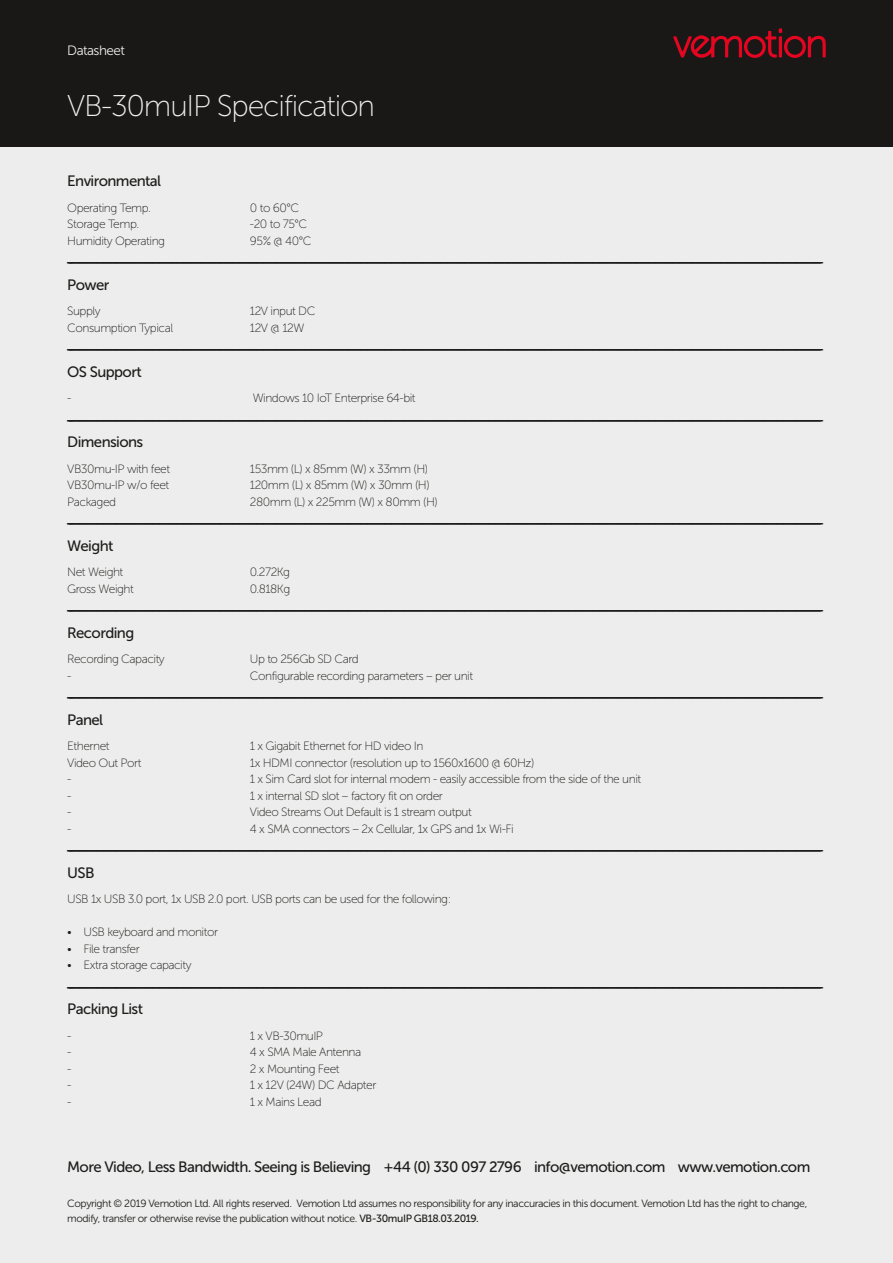
<style>
.page{position:relative;width:893px;height:1263px;background:#ededed}
.page>*{position:absolute;margin:0;border:0;box-sizing:border-box;transform-origin:0 0}
.t1{font:30px "Museo Sans 100";letter-spacing:-.04em;color:#ededed}
.t2{font:15px "Museo Sans 500";letter-spacing:-.04em;color:#1d1d1b}
.t3{font:13.5px "Museo Sans 300";letter-spacing:-.04em;color:#ededed}
.t4{font:12px "Museo Sans 100";letter-spacing:-.04em;color:#1d1d1b}
.t5{font:10.5px/15px "Museo Sans 300";letter-spacing:-.04em;color:#1d1d1b}
.s1{font-family:"Museo Sans 500"}
</style>
<div class="page">
<div style="left:0;top:0;width:893px;height:146px;background:#191817"></div>
<svg style="left:673px;top:29px;width:153px;height:29px"></svg>
<p class="t3" style="left:67px;top:43px;width:59px">Datasheet</p>
<h1 class="t1" style="left:67px;top:89px;width:309px">VB-30muIP Specification</h1>
<p class="t2" style="left:67px;top:173px;width:96px">Environmental</p>
<p class="t4" style="left:67px;top:201px;width:85px">Operating Temp.</p>
<p class="t4" style="left:250px;top:201px;width:51px">0 to 60°C</p>
<p class="t4" style="left:67px;top:218px;width:74px">Storage Temp.</p>
<p class="t4" style="left:250px;top:218px;width:59px">-20 to 75°C</p>
<p class="t4" style="left:67px;top:234px;width:99px">Humidity Operating</p>
<p class="t4" style="left:250px;top:234px;width:63px">95% @ 40°C</p>
<p class="t2" style="left:66px;top:254px;width:185px">-----------------------------------------------------------------------------------------------------------------------------</p>
<p class="t2" style="left:67px;top:254px;width:9px">-</p>
<p class="t2" style="left:245px;top:254px;width:581px">--------------------------------------------------------------------------------------------------------------------------------------------------------------------------------------------------------------------------------------------------------------------------------------------------------------------------------------------------------------------------------------------------------------------</p>
<p class="t2" style="left:67px;top:276px;width:44px">Power</p>
<p class="t4" style="left:67px;top:305px;width:35px">Supply</p>
<p class="t4" style="left:250px;top:305px;width:67px">12V input DC</p>
<p class="t4" style="left:67px;top:321px;width:107px">Consumption Typical</p>
<p class="t4" style="left:250px;top:321px;width:56px">12V @ 12W</p>
<p class="t2" style="left:66px;top:341px;width:185px">-----------------------------------------------------------------------------------------------------------------------------</p>
<p class="t2" style="left:67px;top:341px;width:9px">-</p>
<p class="t2" style="left:245px;top:341px;width:581px">--------------------------------------------------------------------------------------------------------------------------------------------------------------------------------------------------------------------------------------------------------------------------------------------------------------------------------------------------------------------------------------------------------------------</p>
<p class="t2" style="left:67px;top:363px;width:76px">OS Support</p>
<p class="t4" style="left:67px;top:392px;width:6px">-</p>
<p class="t4" style="left:253px;top:392px;width:164px">Windows 10 IoT Enterprise 64-bit</p>
<p class="t2" style="left:66px;top:411px;width:185px">-----------------------------------------------------------------------------------------------------------------------------</p>
<p class="t2" style="left:67px;top:411px;width:9px">-</p>
<p class="t2" style="left:245px;top:411px;width:581px">--------------------------------------------------------------------------------------------------------------------------------------------------------------------------------------------------------------------------------------------------------------------------------------------------------------------------------------------------------------------------------------------------------------------</p>
<p class="t2" style="left:67px;top:434px;width:78px">Dimensions</p>
<p class="t4" style="left:67px;top:462px;width:104px">VB30mu-IP with feet</p>
<p class="t4" style="left:250px;top:462px;width:180px">153mm (L) x 85mm (W) x 33mm (H)</p>
<p class="t4" style="left:67px;top:479px;width:104px">VB30mu-IP w/o feet</p>
<p class="t4" style="left:250px;top:479px;width:181px">120mm (L) x 85mm (W) x 30mm (H)</p>
<p class="t4" style="left:67px;top:495px;width:50px">Packaged</p>
<p class="t4" style="left:250px;top:495px;width:189px">280mm (L) x 225mm (W) x 80mm (H)</p>
<p class="t2" style="left:66px;top:515px;width:185px">-----------------------------------------------------------------------------------------------------------------------------</p>
<p class="t2" style="left:67px;top:515px;width:9px">-</p>
<p class="t2" style="left:245px;top:515px;width:581px">--------------------------------------------------------------------------------------------------------------------------------------------------------------------------------------------------------------------------------------------------------------------------------------------------------------------------------------------------------------------------------------------------------------------</p>
<p class="t2" style="left:67px;top:537px;width:48px">Weight</p>
<p class="t4" style="left:67px;top:566px;width:58px">Net Weight</p>
<p class="t4" style="left:250px;top:566px;width:42px">0.272Kg</p>
<p class="t4" style="left:67px;top:582px;width:68px">Gross Weight</p>
<p class="t4" style="left:250px;top:582px;width:42px">0.818Kg</p>
<p class="t2" style="left:66px;top:602px;width:185px">-----------------------------------------------------------------------------------------------------------------------------</p>
<p class="t2" style="left:67px;top:602px;width:9px">-</p>
<p class="t2" style="left:245px;top:602px;width:581px">--------------------------------------------------------------------------------------------------------------------------------------------------------------------------------------------------------------------------------------------------------------------------------------------------------------------------------------------------------------------------------------------------------------------</p>
<p class="t2" style="left:67px;top:624px;width:69px">Recording</p>
<p class="t4" style="left:67px;top:653px;width:99px">Recording Capacity</p>
<p class="t4" style="left:250px;top:653px;width:111px">Up to 256Gb SD Card</p>
<p class="t4" style="left:67px;top:669px;width:6px">-</p>
<p class="t4" style="left:250px;top:669px;width:225px">Configurable recording parameters – per unit</p>
<p class="t2" style="left:66px;top:689px;width:185px">-----------------------------------------------------------------------------------------------------------------------------</p>
<p class="t2" style="left:67px;top:689px;width:9px">-</p>
<p class="t2" style="left:245px;top:689px;width:581px">--------------------------------------------------------------------------------------------------------------------------------------------------------------------------------------------------------------------------------------------------------------------------------------------------------------------------------------------------------------------------------------------------------------------</p>
<p class="t2" style="left:67px;top:711px;width:37px">Panel</p>
<p class="t4" style="left:67px;top:740px;width:44px">Ethernet</p>
<p class="t4" style="left:250px;top:740px;width:175px">1 x Gigabit Ethernet for HD video In</p>
<p class="t4" style="left:67px;top:756px;width:76px">Video Out Port</p>
<p class="t4" style="left:250px;top:756px;width:286px">1x HDMI connector (resolution up to 1560x1600 @ 60Hz)</p>
<p class="t4" style="left:67px;top:773px;width:6px">-</p>
<p class="t4" style="left:250px;top:773px;width:393px">1 x Sim Card slot for internal modem - easily accessible from the side of the unit</p>
<p class="t4" style="left:67px;top:789px;width:6px">-</p>
<p class="t4" style="left:250px;top:789px;width:195px">1 x internal SD slot – factory fit on order</p>
<p class="t4" style="left:67px;top:806px;width:6px">-</p>
<p class="t4" style="left:250px;top:806px;width:223px">Video Streams Out Default is 1 stream output</p>
<p class="t4" style="left:67px;top:822px;width:6px">-</p>
<p class="t4" style="left:250px;top:822px;width:265px">4 x SMA connectors – 2x Cellular, 1x GPS and 1x Wi-Fi</p>
<p class="t2" style="left:66px;top:842px;width:185px">-----------------------------------------------------------------------------------------------------------------------------</p>
<p class="t2" style="left:67px;top:842px;width:9px">-</p>
<p class="t2" style="left:245px;top:842px;width:581px">--------------------------------------------------------------------------------------------------------------------------------------------------------------------------------------------------------------------------------------------------------------------------------------------------------------------------------------------------------------------------------------------------------------------</p>
<p class="t2" style="left:67px;top:864px;width:29px">USB</p>
<p class="t4" style="left:67px;top:893px;width:385px">USB 1x USB 3.0 port, 1x USB 2.0 port. USB ports can be used for the following:</p>
<p class="t4" style="left:67px;top:926px;width:152px">• USB keyboard and monitor</p>
<p class="t4" style="left:67px;top:942px;width:74px">• File transfer</p>
<p class="t4" style="left:67px;top:959px;width:126px">• Extra storage capacity</p>
<p class="t2" style="left:66px;top:978px;width:185px">-----------------------------------------------------------------------------------------------------------------------------</p>
<p class="t2" style="left:67px;top:978px;width:9px">-</p>
<p class="t2" style="left:245px;top:978px;width:581px">--------------------------------------------------------------------------------------------------------------------------------------------------------------------------------------------------------------------------------------------------------------------------------------------------------------------------------------------------------------------------------------------------------------------</p>
<p class="t2" style="left:67px;top:1001px;width:77px">Packing List</p>
<p class="t4" style="left:67px;top:1029px;width:6px">-</p>
<p class="t4" style="left:250px;top:1029px;width:75px">1 x VB-30muIP</p>
<p class="t4" style="left:67px;top:1046px;width:6px">-</p>
<p class="t4" style="left:250px;top:1046px;width:113px">4 x SMA Male Antenna</p>
<p class="t4" style="left:67px;top:1062px;width:6px">-</p>
<p class="t4" style="left:250px;top:1062px;width:91px">2 x Mounting Feet</p>
<p class="t4" style="left:67px;top:1079px;width:6px">-</p>
<p class="t4" style="left:250px;top:1079px;width:128px">1 x 12V (24W) DC Adapter</p>
<p class="t4" style="left:67px;top:1095px;width:6px">-</p>
<p class="t4" style="left:250px;top:1095px;width:73px">1 x Mains Lead</p>
<p class="t2" style="left:67px;top:1159px;width:745px">More Video, Less Bandwidth. Seeing is Believing +44 (0) 330 097 2796 info@vemotion.com www.vemotion.com</p>
<p class="t5" style="left:67px;top:1196px;width:741px">Copyright © 2019 Vemotion Ltd. All rights reserved. Vemotion Ltd assumes no responsibility for any inaccuracies in this document. Vemotion Ltd has the right to change, modify, transfer or otherwise revise the publication without notice. <span class="s1">VB-30muIP GB18.03.2019.</span></p>
</div>
